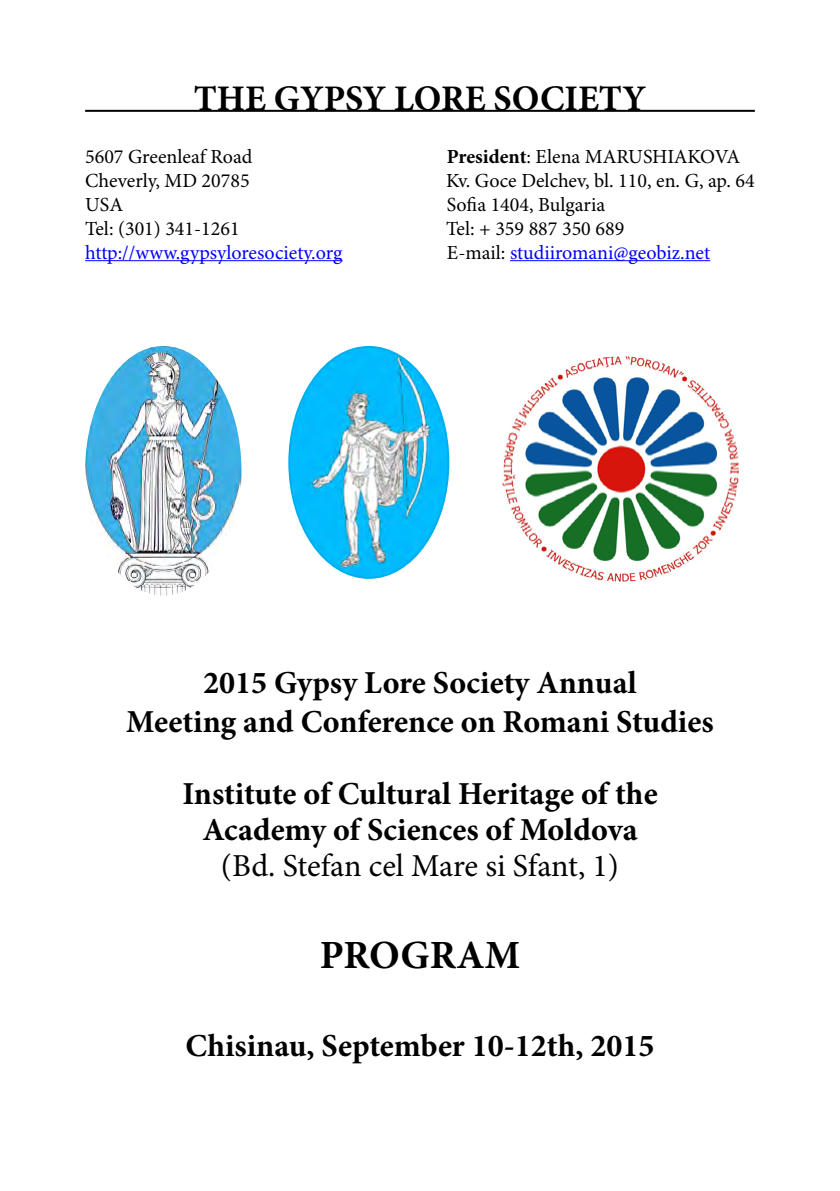
<style>
.page{position:relative;width:840px;height:1191px;background:#fff}
.page>*{position:absolute;margin:0;border:0;box-sizing:border-box;transform-origin:0 0}
.t1{font:700 40px "Minion Pro";color:#000}
.t2{font:700 36px "Minion Pro";color:#000}
.t3{font:700 32px/38.4px "Minion Pro";color:#000;text-align:center}
.t4{font:32px "Minion Pro";letter-spacing:-.005em;color:#000}
.t5{font:20px "Minion Pro";color:#000}
.t6{font:20px "Minion Pro";color:#00f}
.s1{font-weight:700}
.s2{color:#000}
</style>
<div class="page">
<hr style="left:85px;top:110px;width:669px;height:2px;background:#000">
<hr style="left:85px;top:260px;width:257px;height:1px;background:#00f">
<hr style="left:509px;top:260px;width:200px;height:1px;background:#00f">
<img style="left:85px;top:346px;width:156px;height:249px">
<img style="left:289px;top:347px;width:159px;height:231px">
<img style="left:502px;top:356px;width:237px;height:226px">
<p class="t2" style="left:194px;top:77px;width:453px">THE GYPSY LORE SOCIETY</p>
<p class="t5" style="left:85px;top:144px;width:169px">5607 Greenleaf Road</p>
<p class="t5" style="left:446px;top:144px;width:295px"><span class="s1">President</span>: Elena MARUSHIAKOVA</p>
<p class="t5" style="left:85px;top:168px;width:166px">Cheverly, MD 20785</p>
<p class="t5" style="left:446px;top:168px;width:310px">Kv. Goce Delchev, bl. 110, en. G, ap. 64</p>
<p class="t5" style="left:85px;top:192px;width:40px">USA</p>
<p class="t5" style="left:446px;top:192px;width:160px">Sofia 1404, Bulgaria</p>
<p class="t5" style="left:85px;top:216px;width:156px">Tel: (301) 341-1261</p>
<p class="t5" style="left:446px;top:216px;width:179px">Tel: + 359 887 350 689</p>
<p class="t6" style="left:85px;top:240px;width:259px">http://www.gypsyloresociety.org</p>
<p class="t6" style="left:446px;top:240px;width:264px"><span class="s2">E-mail:</span> studiiromani@geobiz.net</p>
<p class="t3" style="left:126px;top:665px;width:589px">2015 Gypsy Lore Society Annual<br>Meeting and Conference on Romani Studies</p>
<p class="t3" style="left:182px;top:776px;width:476px;line-height:36px">Institute of Cultural Heritage of the<br>Academy of Sciences of Moldova</p>
<p class="t4" style="left:221px;top:846px;width:399px">(Bd. Stefan cel Mare si Sfant, 1)</p>
<p class="t1" style="left:319px;top:931px;width:202px">PROGRAM</p>
<p class="t3" style="left:185px;top:1027px;width:470px">Chisinau, September 10-12th, 2015</p>
</div>
